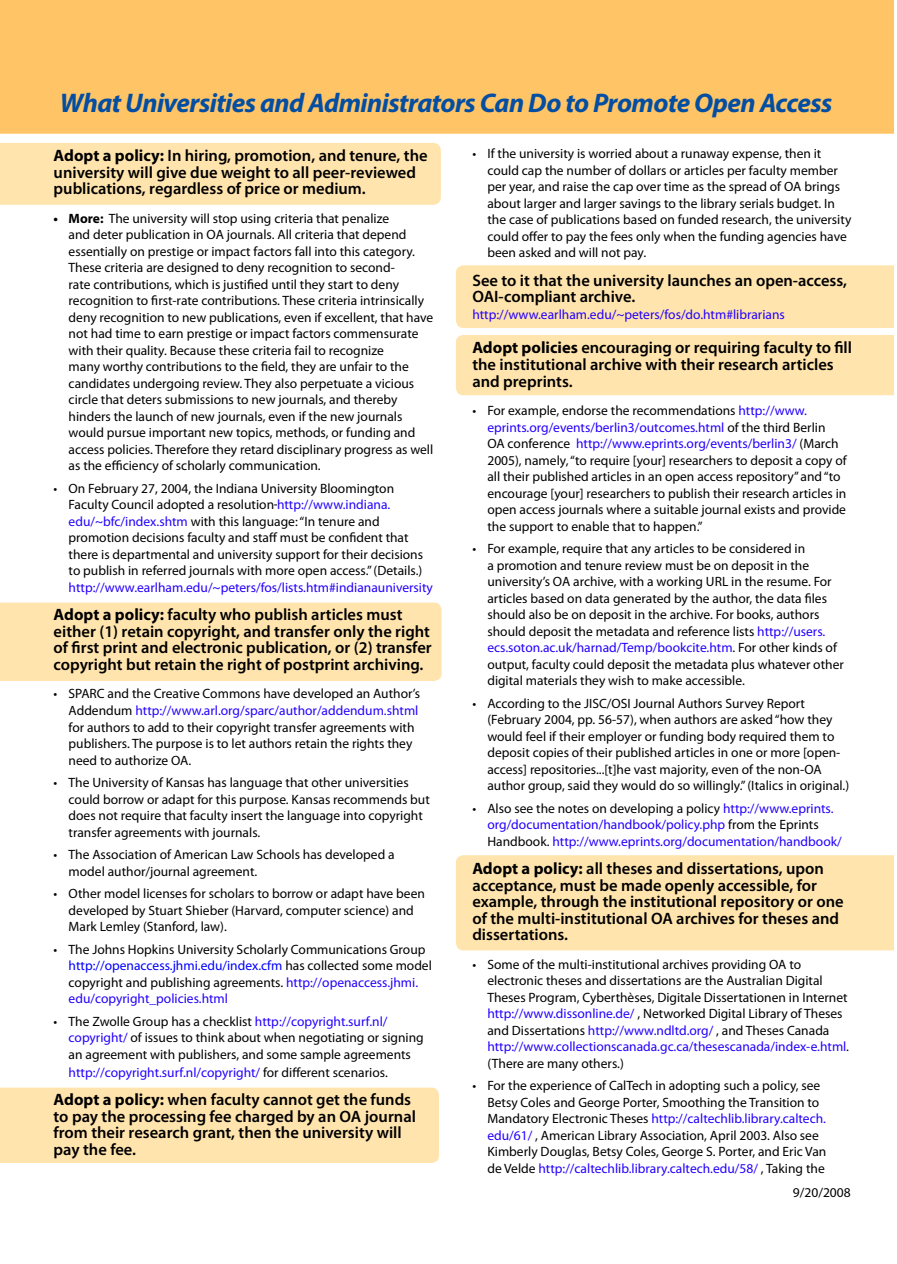
<style>
.page{position:relative;width:897px;height:1264px;background:#fff}
.page>*{position:absolute;margin:0;border:0;box-sizing:border-box;transform-origin:0 0}
.t1{font:italic 700 27px "Myriad Pro";letter-spacing:-.02em;color:#034ea2}
.t2{font:600 16.5px/16.5px "Myriad Pro";color:#000}
.t3{font:13.5px/16.5px "Myriad Pro";color:#000}
.t4{font:13.5px "Myriad Pro";color:#2300ff}
.t5{font:13.5px "Myriad Pro";color:#2301ff}
.s1{font-weight:700}
.s2{color:#2304fc}
.s3{color:#2302ff}
.s4{color:#00f}
.s5{color:#2300fd}
.s6{color:#000}
.s7{color:#2300ff}
.s8{color:#2301fc}
.s9{color:#2301ff}
.s10{color:#2301fd}
</style>
<div class="page">
<div style="left:456px;top:855px;width:437px;height:95px;background:#ffe4ad"></div>
<div style="left:456px;top:265px;width:437px;height:63px;background:#ffe4ad"></div>
<div style="left:456px;top:335px;width:437px;height:60px;background:#ffe4ad"></div>
<div style="left:0;top:0;width:893px;height:134px;background:#fec465"></div>
<div style="left:0;top:1087px;width:439px;height:76px;background:#ffe4ad"></div>
<div style="left:0;top:602px;width:441px;height:79px;background:#ffe4ad"></div>
<div style="left:0;top:143px;width:441px;height:62px;background:#ffe4ad"></div>
<h1 class="t1" style="left:60px;top:85px;width:773px">What Universities and Administrators Can Do to Promote Open Access</h1>
<p class="t2" style="left:54px;top:147px;width:375px"><span class="s1">Adopt a policy:</span> In hiring, promotion, and tenure, the university will give due weight to all peer-reviewed publications, regardless of price or medium.</p>
<p class="t3" style="left:69px;top:210px;width:366px;text-indent:-15px"><span class="s1">• More:</span> The university will stop using criteria that penalize<br>and deter publication in OA journals. All criteria that depend essentially on prestige or impact factors fall into this category.<br>These criteria are designed to deny recognition to second-<br>rate contributions, which is justified until they start to deny recognition to first-rate contributions. These criteria intrinsically deny recognition to new publications, even if excellent, that have not had time to earn prestige or impact factors commensurate with their quality. Because these criteria fail to recognize<br>many worthy contributions to the field, they are unfair to the candidates undergoing review. They also perpetuate a vicious circle that deters submissions to new journals, and thereby hinders the launch of new journals, even if the new journals would pursue important new topics, methods, or funding and access policies. Therefore they retard disciplinary progress as well as the efficiency of scholarly communication.</p>
<p class="t3" style="left:69px;top:480px;width:356px;text-indent:-15px">• On February 27, 2004, the Indiana University Bloomington Faculty Council adopted a resolution <span class="s2">http://www.indiana. edu/~bfc/index.shtm</span> with this language: “In tenure and promotion decisions faculty and staff must be confident that there is departmental and university support for their decisions to publish in referred journals with more open access.” (Details.)</p>
<p class="t4" style="left:69px;top:579px;width:366px">http://www.earlham.edu/~peters/fos/lists.htm#indianauniversity</p>
<p class="t2" style="left:54px;top:606px;width:379px"><span class="s1">Adopt a policy:</span> faculty who publish articles must either (1) retain copyright, and transfer only the right of first print and electronic publication, or (2) transfer copyright but retain the right of postprint archiving.</p>
<p class="t3" style="left:69px;top:685px;width:353px;text-indent:-15px">• SPARC and the Creative Commons have developed an Author’s Addendum <span class="s3">http://www.arl.org/sparc/author/addendum.shtml </span>for authors to add to their copyright transfer agreements with publishers. The purpose is to let authors retain the rights they need to authorize OA.</p>
<p class="t3" style="left:69px;top:774px;width:363px;text-indent:-15px">• The University of Kansas has language that other universities could borrow or adapt for this purpose. Kansas recommends but does not require that faculty insert the language into copyright transfer agreements with journals.</p>
<p class="t3" style="left:69px;top:846px;width:327px;text-indent:-15px">• The Association of American Law Schools has developed a model author/journal agreement.</p>
<p class="t3" style="left:69px;top:885px;width:358px;text-indent:-15px">• Other model licenses for scholars to borrow or adapt have been developed by Stuart Shieber (Harvard, computer science) and<br>Mark Lemley (Stanford, law).</p>
<p class="t3" style="left:69px;top:940px;width:365px;text-indent:-15px">• The Johns Hopkins University Scholarly Communications Group <span class="s4">http://openaccess.jhmi.edu/index.cfm</span> has collected some model copyright and publishing agreements. <span class="s5">http://openaccess.jhmi. edu/copyright_policies.html</span></p>
<p class="t3" style="left:69px;top:1012px;width:356px;text-indent:-15px">• The Zwolle Group has a checklist <span class="s3">http://copyright.surf.nl/ copyright/</span> of issues to think about when negotiating or signing an agreement with publishers, and some sample agreements</p>
<p class="t5" style="left:69px;top:1063px;width:320px">http://copyright.surf.nl/copyright/ <span class="s6">for different scenarios.</span></p>
<p class="t2" style="left:54px;top:1091px;width:364px"><span class="s1">Adopt a policy:</span> when faculty cannot get the funds to pay the processing fee charged by an OA journal from their research grant, then the university will pay the fee.</p>
<p class="t3" style="left:487px;top:145px;width:365px;text-indent:-15px">• If the university is worried about a runaway expense, then it could cap the number of dollars or articles per faculty member per year, and raise the cap over time as the spread of OA brings about larger and larger savings to the library serials budget. In the case of publications based on funded research, the university could offer to pay the fees only when the funding agencies have been asked and will not pay.</p>
<p class="t2" style="left:472px;top:272px;width:376px">See to it that the university launches an open-access,<br>OAI-compliant archive.</p>
<p class="t4" style="left:472px;top:306px;width:314px">http://www.earlham.edu/~peters/fos/do.htm#librarians</p>
<p class="t2" style="left:472px;top:339px;width:381px"><span class="s1">Adopt policies</span> encouraging or requiring faculty to fill the institutional archive with their research articles and preprints.</p>
<p class="t3" style="left:487px;top:402px;width:361px;text-indent:-15px">• For example, endorse the recommendations <span class="s7">http://www. eprints.org/events/berlin3/outcomes.html</span> of the third Berlin<br>OA conference <span class="s7">http://www.eprints.org/events/berlin3/</span> (March 2005), namely, “to require [your] researchers to deposit a copy of all their published articles in an open access repository” and “to encourage [your] researchers to publish their research articles in open access journals where a suitable journal exists and provide the support to enable that to happen.”</p>
<p class="t3" style="left:487px;top:540px;width:358px;text-indent:-15px">• For example, require that any articles to be considered in<br>a promotion and tenure review must be on deposit in the university’s OA archive, with a working URL in the resume. For articles based on data generated by the author, the data files should also be on deposit in the archive. For books, authors should deposit the metadata and reference lists <span class="s5">http://users. ecs.soton.ac.uk/harnad/Temp/bookcite.htm</span>. For other kinds of output, faculty could deposit the metadata plus whatever other digital materials they wish to make accessible.</p>
<p class="t3" style="left:487px;top:694px;width:363px;text-indent:-15px">• According to the JISC/OSI Journal Authors Survey Report (February 2004, pp. 56-57), when authors are asked “how they would feel if their employer or funding body required them to deposit copies of their published articles in one or more [open&shy;access] repositories...[t]he vast majority, even of the non-OA author group, said they would do so willingly.” (Italics in original.)</p>
<p class="t3" style="left:487px;top:799px;width:356px;text-indent:-15px">• Also see the notes on developing a policy <span class="s8">http://www.eprints. org/documentation/handbook/policy.php</span> from the Eprints<br>Handbook. <span class="s9">http://www.eprints.org/documentation/handbook/</span></p>
<p class="t2" style="left:472px;top:860px;width:373px"><span class="s1">Adopt a policy:</span> all theses and dissertations, upon acceptance, must be made openly accessible, for example, through the institutional repository or one of the multi-institutional OA archives for theses and dissertations.</p>
<p class="t3" style="left:487px;top:955px;width:363px;text-indent:-15px">• Some of the multi-institutional archives providing OA to electronic theses and dissertations are the Australian Digital Theses Program, Cyberthèses, Digitale Dissertationen in Internet <span class="s9">http://www.dissonline.de/</span> , Networked Digital Library of Theses and Dissertations <span class="s5">http://www.ndltd.org/</span> , and Theses Canada <span class="s10">http://www.collectionscanada.gc.ca/thesescanada/index-e.html</span>. (There are many others.)</p>
<p class="t3" style="left:487px;top:1077px;width:340px;text-indent:-15px">• For the experience of CalTech in adopting such a policy, see Betsy Coles and George Porter, Smoothing the Transition to Mandatory Electronic Theses <span class="s9">http://caltechlib.library.caltech. edu/61/</span> , American Library Association, April 2003. Also see Kimberly Douglas, Betsy Coles, George S. Porter, and Eric Van de Velde <span class="s7">http://caltechlib.library.caltech.edu/58/</span> , Taking the</p>
<p class="t3" style="left:792px;top:1184px;width:59px">9/20/2008</p>
</div>
